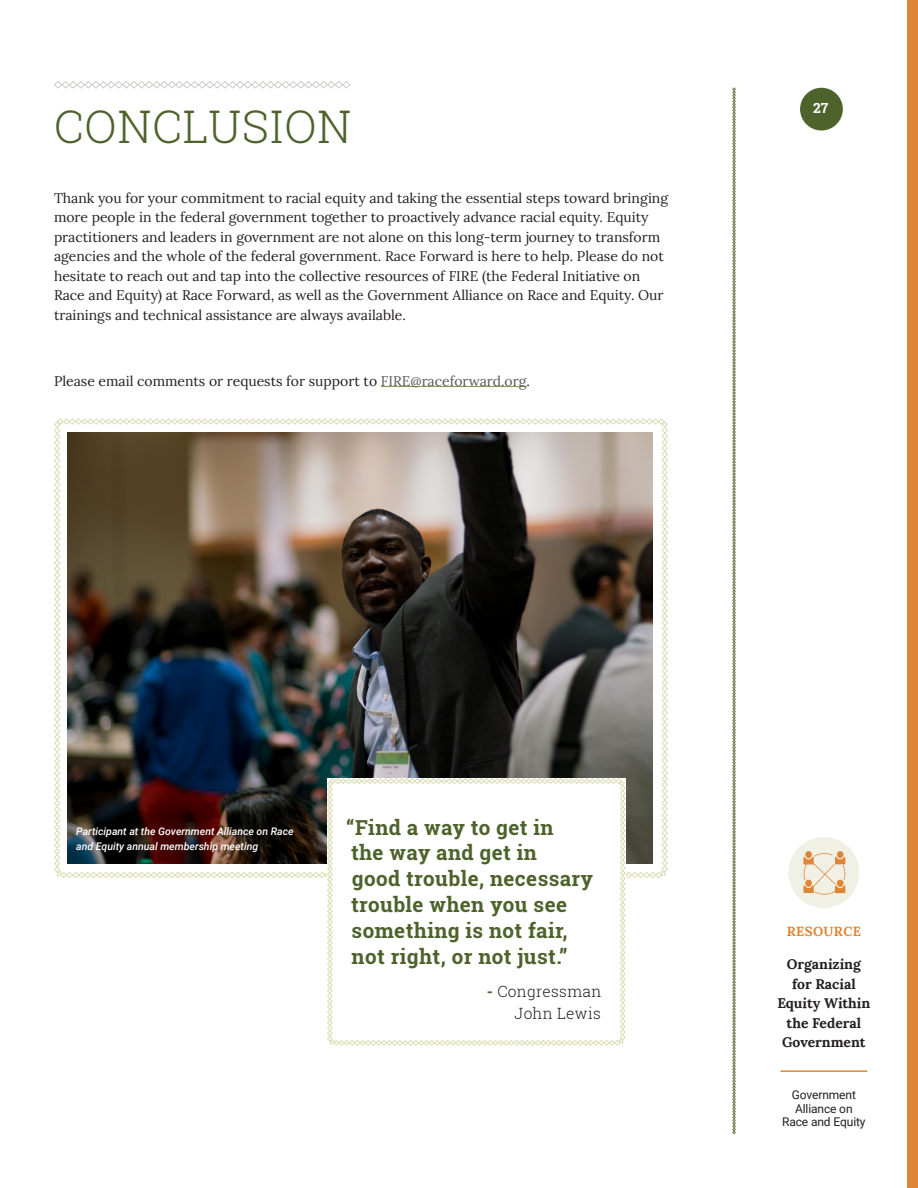
<style>
.page{position:relative;width:918px;height:1188px;background:#fff}
.page>*{position:absolute;margin:0;border:0;box-sizing:border-box;transform-origin:0 0}
.Chapter_Heading_-_Da{font:300 45px "Roboto Slab";letter-spacing:.02em;color:#4e622b}
.SUB-HEADING_-_MetroR{font:700 20.7px/25.8px "Roboto Slab";letter-spacing:.02em;color:#4e622b}
.SUB-HEADING_-_MetroR-2{font:300 15.45px/21.9px "Roboto Slab";letter-spacing:.02em;color:#231f20;text-align:right}
.Body_text_-_Metro_Ra{font:13.95px/19.5px "Lora";color:#231f20}
.t1{font:700 13.95px/19.5px "Lora";color:#231f20;text-align:center}
.t2{font:700 13.95px "Roboto Slab";color:#fff}
.t3{font:700 13.2px "Lora";letter-spacing:.03em;color:#df8536}
.t4{font:12px/13.5px "Roboto";letter-spacing:-.01em;color:#231f20;text-align:center}
.t5{font:italic 500 10.5px/15px "Roboto";color:#fff}
.s1{color:#57585a}
.s2{font-weight:700;color:#4e622b}
</style>
<div class="page">
<svg style="left:732px;top:88px;width:4px;height:1046px;background:#acb39a"></svg>
<div style="left:800px;top:88px;width:43px;height:42px;background:#4e622b;border-radius:50%"></div>
<hr style="left:780px;top:1070px;width:87px;height:2px;background:#df8536">
<div style="left:788px;top:837px;width:71px;height:71px;background:#f0f0e4;border-radius:50%"></div>
<svg style="left:803px;top:851px;width:42px;height:44px"></svg>
<div style="left:907px;top:0;width:11px;height:1188px;background:#df8536"></div>
<svg style="left:54px;top:81px;width:297px;height:8px"></svg>
<hr style="left:381px;top:386px;width:145px;height:1px;background:#859c3d">
<img style="left:54px;top:418px;width:614px;height:628px">
<p class="Chapter_Heading_-_Da" style="left:54px;top:95px;width:299px">CONCLUSION</p>
<p class="Body_text_-_Metro_Ra" style="left:54px;top:187px;width:616px">Thank you for your commitment to racial equity and taking the essential steps toward bringing more people in the federal government together to proactively advance racial equity. Equity practitioners and leaders in government are not alone on this long-term journey to transform agencies and the whole of the federal government. Race Forward is here to help. Please do not hesitate to reach out and tap into the collective resources of FIRE (the Federal Initiative on Race and Equity) at Race Forward, as well as the Government Alliance on Race and Equity. Our trainings and technical assistance are always available.</p>
<p class="Body_text_-_Metro_Ra" style="left:54px;top:370px;width:477px">Please email comments or requests for support to <span class="s1">FIRE@raceforward.org</span>.</p>
<p class="t2" style="left:813px;top:98px;width:17px">27</p>
<p class="t5" style="left:76px;top:823px;width:219px">Participant at the Government Alliance on Race and Equity annual membership meeting</p>
<p class="SUB-HEADING_-_MetroR" style="left:346px;top:814px;width:248px">“Find a way to get in<br>the way and get in<br>good trouble, necessary trouble when you see something is not fair, not right, or not just.”</p>
<p class="SUB-HEADING_-_MetroR-2" style="left:487px;top:980px;width:116px"><span class="s2">-</span> Congressman<br>John Lewis</p>
<p class="t3" style="left:787px;top:920px;width:76px">RESOURCE</p>
<p class="t1" style="left:777px;top:953px;width:95px">Organizing for Racial<br>Equity Within the Federal<br>Government</p>
<p class="t4" style="left:782px;top:1088px;width:85px">Government<br>Alliance on<br>Race and Equity</p>
</div>
